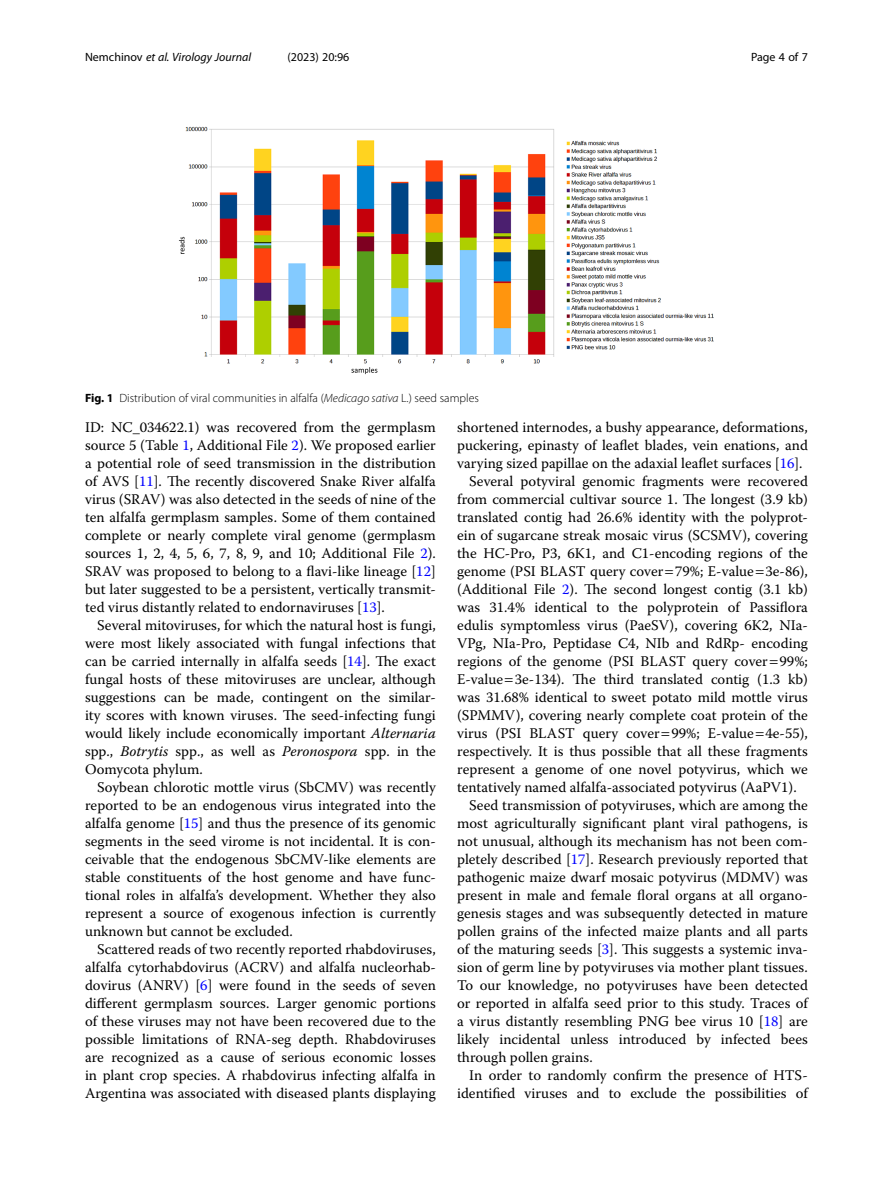
<style>
.page{position:relative;width:893px;height:1191px;background:#fff}
.page>*{position:absolute;margin:0;border:0;box-sizing:border-box;transform-origin:0 0}
.Body_Text_Indent{font:14.7px/18px "Warnock Pro";color:#000;text-align:justify}
.Figure_Caption{font:300 12px "Myriad Pro";color:#000}
.t1{font:italic 12px "Myriad Pro";color:#000}
.t2{font:12px "Myriad Pro";color:#000}
.s1{font-style:normal}
.s2{font-weight:700}
.s3{font-style:italic}
.s4{color:#00f}
</style>
<div class="page">
<img style="left:179px;top:126px;width:535px;height:249px">
<p class="t1" style="left:85px;top:50px;width:168px"><span class="s1">Nemchinov</span> et al. Virology Journal</p>
<p class="t2" style="left:288px;top:50px;width:63px">(2023) 20:96</p>
<p class="t2" style="left:751px;top:50px;width:58px">Page 4 of 7</p>
<p class="Figure_Caption" style="left:85px;top:391px;width:395px"><span class="s2">Fig. 1</span> Distribution of viral communities in alfalfa (<span class="s3">Medicago sativa</span> L.) seed samples</p>
<p class="Body_Text_Indent" style="left:85px;top:418px;width:352px">ID: NC_034622.1) was recovered from the germplasm source 5 (Table <span class="s4">1</span>, Additional File <span class="s4">2</span>). We proposed earlier a potential role of seed transmission in the distribution of AVS [<span class="s4">11</span>]. The recently discovered Snake River alfalfa virus (SRAV) was also detected in the seeds of nine of the ten alfalfa germplasm samples. Some of them contained complete or nearly complete viral genome (germplasm sources 1, 2, 4, 5, 6, 7, 8, 9, and 10; Additional File <span class="s4">2</span>).<br>SRAV was proposed to belong to a flavi-like lineage [<span class="s4">12</span>] but later suggested to be a persistent, vertically transmit&shy;ted virus distantly related to endornaviruses [<span class="s4">13</span>].</p>
<p class="Body_Text_Indent" style="left:85px;top:616px;width:352px;text-indent:12px">Several mitoviruses, for which the natural host is fungi, were most likely associated with fungal infections that can be carried internally in alfalfa seeds [<span class="s4">14</span>]. The exact fungal hosts of these mitoviruses are unclear, although suggestions can be made, contingent on the similar&shy;ity scores with known viruses. The seed-infecting fungi would likely include economically important <span class="s3">Alternaria </span>spp., <span class="s3">Botrytis</span> spp., as well as <span class="s3">Peronospora</span> spp. in the Oomycota phylum.</p>
<p class="Body_Text_Indent" style="left:85px;top:778px;width:352px;text-indent:12px">Soybean chlorotic mottle virus (SbCMV) was recently reported to be an endogenous virus integrated into the alfalfa genome [<span class="s4">15</span>] and thus the presence of its genomic segments in the seed virome is not incidental. It is con&shy;ceivable that the endogenous SbCMV-like elements are stable constituents of the host genome and have func&shy;tional roles in alfalfa’s development. Whether they also represent a source of exogenous infection is currently unknown but cannot be excluded.</p>
<p class="Body_Text_Indent" style="left:85px;top:940px;width:352px;text-indent:12px">Scattered reads of two recently reported rhabdoviruses, alfalfa cytorhabdovirus (ACRV) and alfalfa nucleorhab&shy;dovirus (ANRV) [<span class="s4">6</span>] were found in the seeds of seven different germplasm sources. Larger genomic portions of these viruses may not have been recovered due to the possible limitations of RNA-seg depth. Rhabdoviruses are recognized as a cause of serious economic losses in plant crop species. A rhabdovirus infecting alfalfa in Argentina was associated with diseased plants displaying</p>
<p class="Body_Text_Indent" style="left:457px;top:418px;width:352px">shortened internodes, a bushy appearance, deformations, puckering, epinasty of leaflet blades, vein enations, and varying sized papillae on the adaxial leaflet surfaces [<span class="s4">16</span>].</p>
<p class="Body_Text_Indent" style="left:457px;top:472px;width:352px;text-indent:12px">Several potyviral genomic fragments were recovered from commercial cultivar source 1. The longest (3.9 kb) translated contig had 26.6% identity with the polyprot&shy;ein of sugarcane streak mosaic virus (SCSMV), covering the HC-Pro, P3, 6K1, and C1-encoding regions of the genome (PSI BLAST query cover 79%; E-value 3e-86), (Additional File <span class="s4">2</span>). The second longest contig (3.1 kb) was 31.4% identical to the polyprotein of Passiflora edulis symptomless virus (PaeSV), covering 6K2, NIa-VPg, NIa-Pro, Peptidase C4, NIb and RdRp- encoding regions of the genome (PSI BLAST query cover 99%; E-value 3e-134). The third translated contig (1.3 kb) was 31.68% identical to sweet potato mild mottle virus (SPMMV), covering nearly complete coat protein of the virus (PSI BLAST query cover 99%; E-value 4e-55), respectively. It is thus possible that all these fragments represent a genome of one novel potyvirus, which we tentatively named alfalfa-associated potyvirus (AaPV1).</p>
<p class="Body_Text_Indent" style="left:457px;top:796px;width:352px;text-indent:12px">Seed transmission of potyviruses, which are among the most agriculturally significant plant viral pathogens, is not unusual, although its mechanism has not been com&shy;pletely described [<span class="s4">17</span>]. Research previously reported that pathogenic maize dwarf mosaic potyvirus (MDMV) was present in male and female floral organs at all organo&shy;genesis stages and was subsequently detected in mature pollen grains of the infected maize plants and all parts of the maturing seeds [<span class="s4">3</span>]. This suggests a systemic inva&shy;sion of germ line by potyviruses via mother plant tissues.<br>To our knowledge, no potyviruses have been detected or reported in alfalfa seed prior to this study. Traces of a virus distantly resembling PNG bee virus 10 [<span class="s4">18</span>] are likely incidental unless introduced by infected bees through pollen grains.</p>
<p class="Body_Text_Indent" style="left:457px;top:1066px;width:352px;text-align:right">In order to randomly confirm the presence of HTS&shy;identified viruses and to exclude the possibilities of</p>
</div>
